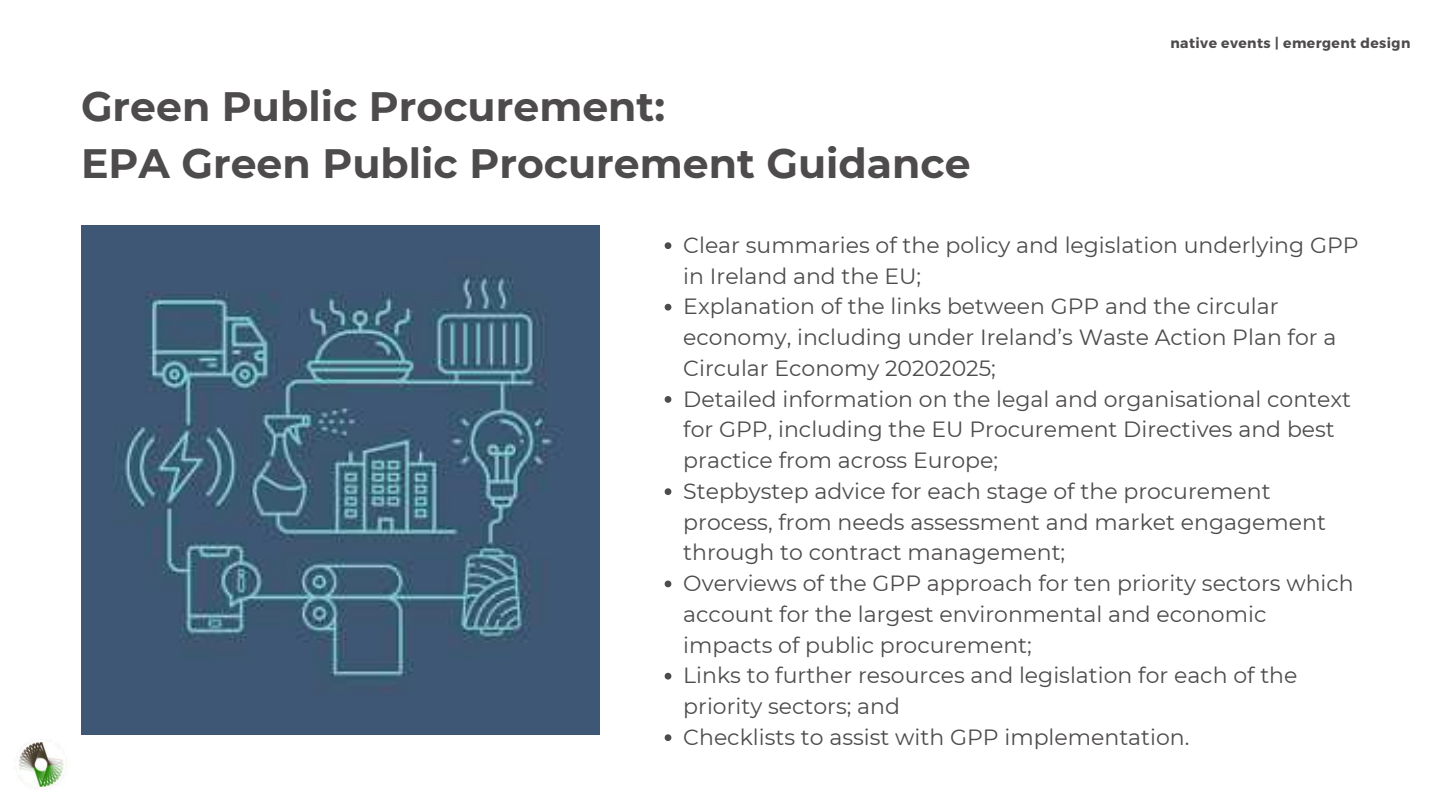
<style>
.page{position:relative;width:1440px;height:810px;background:#fff}
.page>*{position:absolute;margin:0;border:0;box-sizing:border-box;transform-origin:0 0}
.t1{font:700 41px/57px "Montserrat";color:#4e4b4c}
.t2{font:22px/30.7px "Montserrat";color:#4e4b4c}
.t3{font:700 14px "Montserrat";letter-spacing:.03em;color:#4e4b4c}
</style>
<div class="page">
<img style="left:16px;top:741px;width:51px;height:48px">
<img style="left:81px;top:225px;width:519px;height:509px">
<svg style="left:665px;top:242px;width:6px;height:7px"></svg>
<svg style="left:665px;top:304px;width:6px;height:7px"></svg>
<svg style="left:665px;top:396px;width:6px;height:7px"></svg>
<svg style="left:665px;top:488px;width:6px;height:7px"></svg>
<svg style="left:665px;top:581px;width:6px;height:6px"></svg>
<svg style="left:665px;top:673px;width:6px;height:7px"></svg>
<svg style="left:665px;top:734px;width:6px;height:7px"></svg>
<h1 class="t1" style="left:81px;top:76px;width:891px">Green Public Procurement:<br>EPA Green Public Procurement Guidance</h1>
<p class="t3" style="left:1170px;top:34px;width:242px">native events | emergent design</p>
<p class="t2" style="left:683px;top:229px;width:677px">Clear summaries of the policy and legislation underlying GPP in Ireland and the EU;<br>Explanation of the links between GPP and the circular economy, including under Ireland’s Waste Action Plan for a Circular Economy 20202025;<br>Detailed information on the legal and organisational context for GPP, including the EU Procurement Directives and best practice from across Europe;<br>Stepbystep advice for each stage of the procurement process, from needs assessment and market engagement through to contract management;<br>Overviews of the GPP approach for ten priority sectors which account for the largest environmental and economic impacts of public procurement;<br>Links to further resources and legislation for each of the priority sectors; and<br>Checklists to assist with GPP implementation.</p>
</div>
